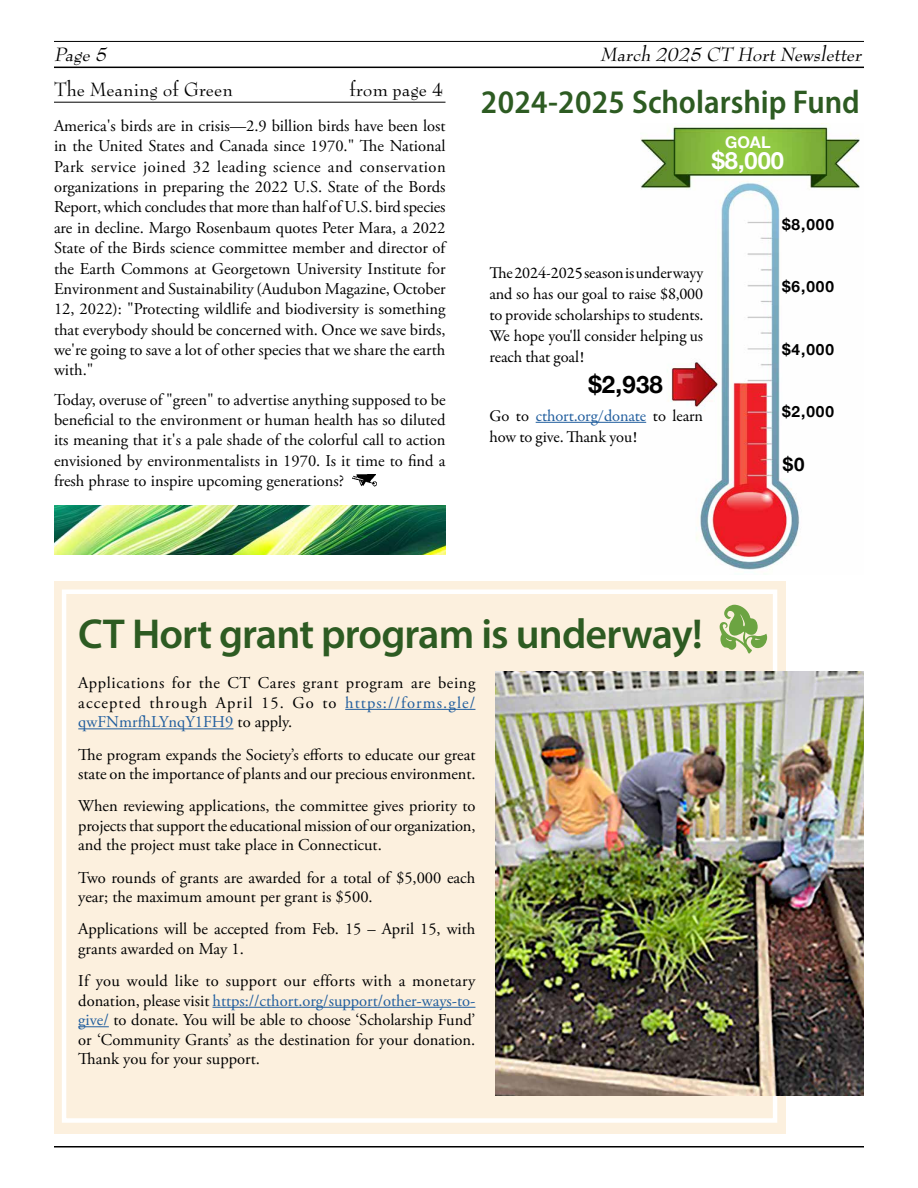
<style>
.page{position:relative;width:918px;height:1188px;background:#fff}
.page>*{position:absolute;margin:0;border:0;box-sizing:border-box;transform-origin:0 0}
.t1{font:600 42px "Myriad Pro";letter-spacing:-.02em;color:#2d5b22}
.t2{font:600 semi-condensed 33px "Myriad Pro";color:#2d5b22}
.t3{font:700 24px "Helvetica Neue";color:#000}
.t4{font:700 23.7px "Helvetica Neue";color:#fff}
.t5{font:italic 21px "Bernhard Modern Std";color:#000}
.t6{font:21px "Bernhard Modern Std";color:#000}
.t7{font:700 18.75px "Helvetica Neue";color:#000}
.t8{font:16.5px/20.4px "Adobe Garamond Pro";color:#000;text-align:justify}
.t9{font:16.5px/21px "Garamond Premr Pro";letter-spacing:-.005em;color:#000;text-align:justify}
.t10{font:700 16.2px "Helvetica Neue";color:#fff}
.t11{font:700 15.45px "Helvetica Neue";letter-spacing:.06em;color:#000}
.s1{color:#215e9e}
</style>
<div class="page">
<hr style="left:54px;top:1146px;width:810px;height:2px;background:#000">
<hr style="left:54px;top:41px;width:810px;height:1px;background:#000">
<hr style="left:54px;top:67px;width:810px;height:1px;background:#000">
<img style="left:352px;top:474px;width:25px;height:12px">
<img style="left:640px;top:126px;width:220px;height:444px">
<hr style="left:536px;top:422px;width:110px;height:1px;background:#215e9e">
<hr style="left:54px;top:102px;width:392px;height:1px;background:#000">
<div style="left:54px;top:581px;width:731px;height:553px;background:#fcf0de"></div>
<div style="left:62px;top:590px;width:715px;height:533px;border:4px solid #fff"></div>
<hr style="left:345px;top:709px;width:130px;height:1px;background:#215e9e">
<hr style="left:78px;top:728px;width:156px;height:1px;background:#215e9e">
<hr style="left:213px;top:1007px;width:262px;height:1px;background:#215e9e">
<hr style="left:78px;top:1026px;width:31px;height:1px;background:#215e9e">
<img style="left:496px;top:672px;width:368px;height:423px">
<svg style="left:720px;top:605px;width:47px;height:49px"></svg>
<img style="left:54px;top:505px;width:392px;height:49px">
<p class="t5" style="left:54px;top:43px;width:58px">Page 5</p>
<p class="t5" style="left:600px;top:43px;width:267px">March 2025 CT HortNewsletter</p>
<p class="t6" style="left:54px;top:78px;width:180px">The Meaning of Green</p>
<p class="t6" style="left:349px;top:78px;width:96px">from page 4</p>
<p class="t8" style="left:54px;top:116px;width:393px">America's birds are in crisis—2.9 billion birds have been lost in the United States and Canada since 1970." The National Park service joined 32 leading science and conservation organizations in preparing the 2022 U.S. State of the Bords Report, which concludes that more than half of U.S. bird species are in decline. Margo Rosenbaum quotes Peter Mara, a 2022<br>State of the Birds science committee member and director of the Earth Commons at Georgetown University Institute for Environment and Sustainability (Audubon Magazine, October 12, 2022): "Protecting wildlife and biodiversity is something that everybody should be concerned with. Once we save birds, we're going to save a lot of other species that we share the earth with."</p>
<p class="t8" style="left:54px;top:390px;width:393px">Today, overuse of "green" to advertise anything supposed to be beneficial to the environment or human health has so diluted its meaning that it's a pale shade of the colorful call to action envisioned by environmentalists in 1970. Is it time to find a fresh phrase to inspire upcoming generations?</p>
<h2 class="t2" style="left:481px;top:83px;width:380px">2024-2025 Scholarship Fund</h2>
<p class="t10" style="left:725px;top:129px;width:47px">GOAL</p>
<h3 class="t4" style="left:712px;top:142px;width:74px">$8,000</h3>
<p class="t9" style="left:489px;top:262px;width:215px">The 2024-2025 season is underwayy and so has our goal to raise $8,000 to provide scholarships to students.<br>We hope you'll consider helping us reach that goal!</p>
<h3 class="t3" style="left:588px;top:365px;width:76px">$2,938</h3>
<p class="t9" style="left:489px;top:405px;width:215px">Go to <span class="s1">cthort.org/donate</span> to learn how to give. Thank you!</p>
<p class="t11" style="left:782px;top:213px;width:53px">$8,000</p>
<p class="t11" style="left:782px;top:275px;width:53px">$6,000</p>
<p class="t11" style="left:782px;top:337px;width:53px">$4,000</p>
<p class="t11" style="left:782px;top:399px;width:53px">$2,000</p>
<p class="t7" style="left:783px;top:449px;width:23px">$0</p>
<h1 class="t1" style="left:78px;top:607px;width:626px">CT Hort grant program is underway!</h1>
<p class="t8" style="left:78px;top:674px;width:399px;line-height:19.5px">Applications for the CT Cares grant program are being accepted through April 15. Go to <span class="s1">https://forms.gle/ qwFNmrfhLYnqY1FH9</span> to apply.</p>
<p class="t8" style="left:78px;top:745px;width:399px;line-height:19.5px">The program expands the Society’s efforts to educate our great state on the importance of plants and our precious environment.</p>
<p class="t8" style="left:78px;top:797px;width:399px;line-height:19.5px">When reviewing applications, the committee gives priority to projects that support the educational mission of our organization, and the project must take place in Connecticut.</p>
<p class="t8" style="left:78px;top:868px;width:399px;line-height:19.5px">Two rounds of grants are awarded for a total of $5,000 each year; the maximum amount per grant is $500.</p>
<p class="t8" style="left:78px;top:920px;width:399px;line-height:19.5px">Applications will be accepted from Feb. 15 – April 15, with grants awarded on May 1.</p>
<p class="t8" style="left:78px;top:972px;width:399px;line-height:19.5px">If you would like to support our efforts with a monetary donation, please visit <span class="s1">https://cthort.org/support/other-ways-to&shy;give/</span> to donate. You will be able to choose ‘Scholarship Fund’ or ‘Community Grants’ as the destination for your donation.<br>Thank you for your support.</p>
</div>
